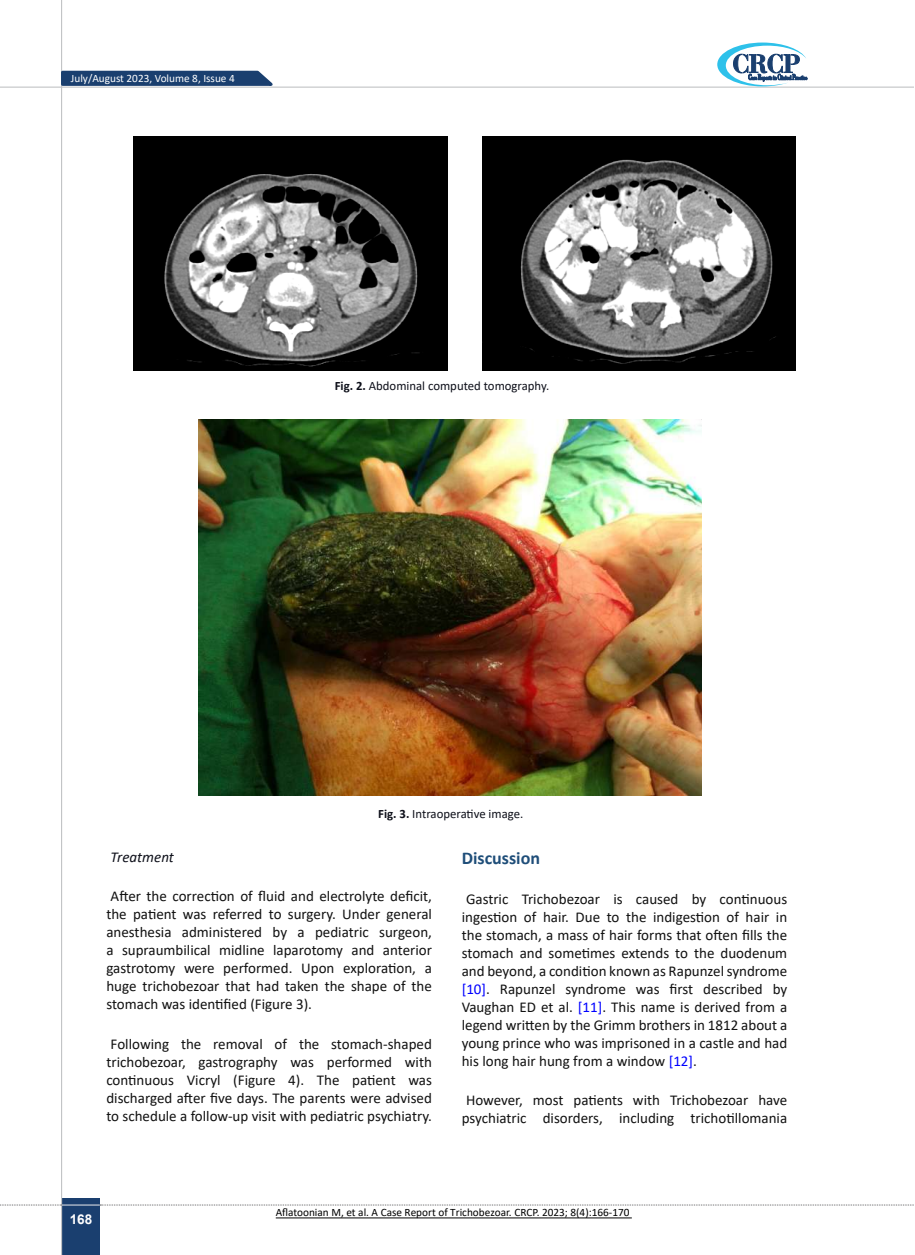
<style>
.page{position:relative;width:915px;height:1255px;background:#fff}
.page>*{position:absolute;margin:0;border:0;box-sizing:border-box;transform-origin:0 0}
.t1{font:700 18px "Calibri";color:#1f4e79}
.t2{font:15px/18px "Calibri";color:#111;text-align:justify}
.t3{font:italic 15px "Calibri";color:#0e101a}
.t4{font:700 13.5px "Arial";color:#fff}
.t5{font:12.75px "Calibri";color:#0e101a}
.t6{font:11.25px "Calibri";color:#000}
.t7{font:11.25px "Calibri";color:#fff}
.s1{font-weight:700}
.s2{color:#00f}
</style>
<div class="page">
<div style="left:61px;top:1198px;width:39px;height:56px;background:#1a3f6f"></div>
<hr style="left:61px;top:0;width:1px;height:1254px;background:#c2c4c6">
<hr style="left:0;top:87px;width:913px;height:1px;background:#c2c4c6">
<hr style="left:61px;top:1204px;width:39px;height:1px;background:#ebebec">
<svg style="left:0;top:1204px;width:62px;height:1px"></svg>
<svg style="left:100px;top:1204px;width:814px;height:1px"></svg>
<svg style="left:717px;top:43px;width:89px;height:43px"></svg>
<svg style="left:59px;top:70px;width:220px;height:17px;background:#3e5d85"></svg>
<hr style="left:276px;top:1217px;width:355px;height:1px;background:#000">
<img style="left:133px;top:137px;width:315px;height:233px">
<img style="left:482px;top:136px;width:313px;height:234px">
<img style="left:199px;top:419px;width:502px;height:376px">
<p class="t7" style="left:71px;top:70px;width:165px">July/August 2023, Volume 8, Issue 4</p>
<p class="t5" style="left:334px;top:377px;width:216px"><span class="s1">Fig. 2.</span> Abdominal computed tomography.</p>
<p class="t5" style="left:378px;top:804px;width:146px"><span class="s1">Fig. 3.</span> Intraoperative image.</p>
<p class="t3" style="left:111px;top:846px;width:65px">Treatment</p>
<p class="t1" style="left:461px;top:845px;width:80px">Discussion</p>
<p class="t2" style="left:461px;top:889px;width:327px">Gastric Trichobezoar is caused by continuous ingestion of hair. Due to the indigestion of hair in the stomach, a mass of hair forms that often fills the stomach and sometimes extends to the duodenum and beyond, a condition known as Rapunzel syndrome <span class="s2">[10]</span>. Rapunzel syndrome was first described by Vaughan ED et al. <span class="s2">[11]</span>. This name is derived from a legend written by the Grimm brothers in 1812 about a young prince who was imprisoned in a castle and had his long hair hung from a window <span class="s2">[12]</span>.</p>
<p class="t2" style="left:461px;top:1090px;width:327px">However, most patients with Trichobezoar have psychiatric disorders, including trichotillomania</p>
<p class="t2" style="left:106px;top:887px;width:327px">After the correction of fluid and electrolyte deficit, the patient was referred to surgery. Under general anesthesia administered by a pediatric surgeon, a supraumbilical midline laparotomy and anterior gastrotomy were performed. Upon exploration, a huge trichobezoar that had taken the shape of the stomach was identified (Figure 3).</p>
<p class="t2" style="left:106px;top:1034px;width:327px">Following the removal of the stomach-shaped trichobezoar, gastrography was performed with continuous Vicryl (Figure 4). The patient was discharged after five days. The parents were advised to schedule a follow-up visit with pediatric psychiatry.</p>
<p class="t4" style="left:70px;top:1209px;width:24px">168</p>
<p class="t6" style="left:276px;top:1204px;width:355px">Aflatoonian M, et al. A Case Report of Trichobezoar. CRCP. 2023; 8(4):166-170</p>
</div>
